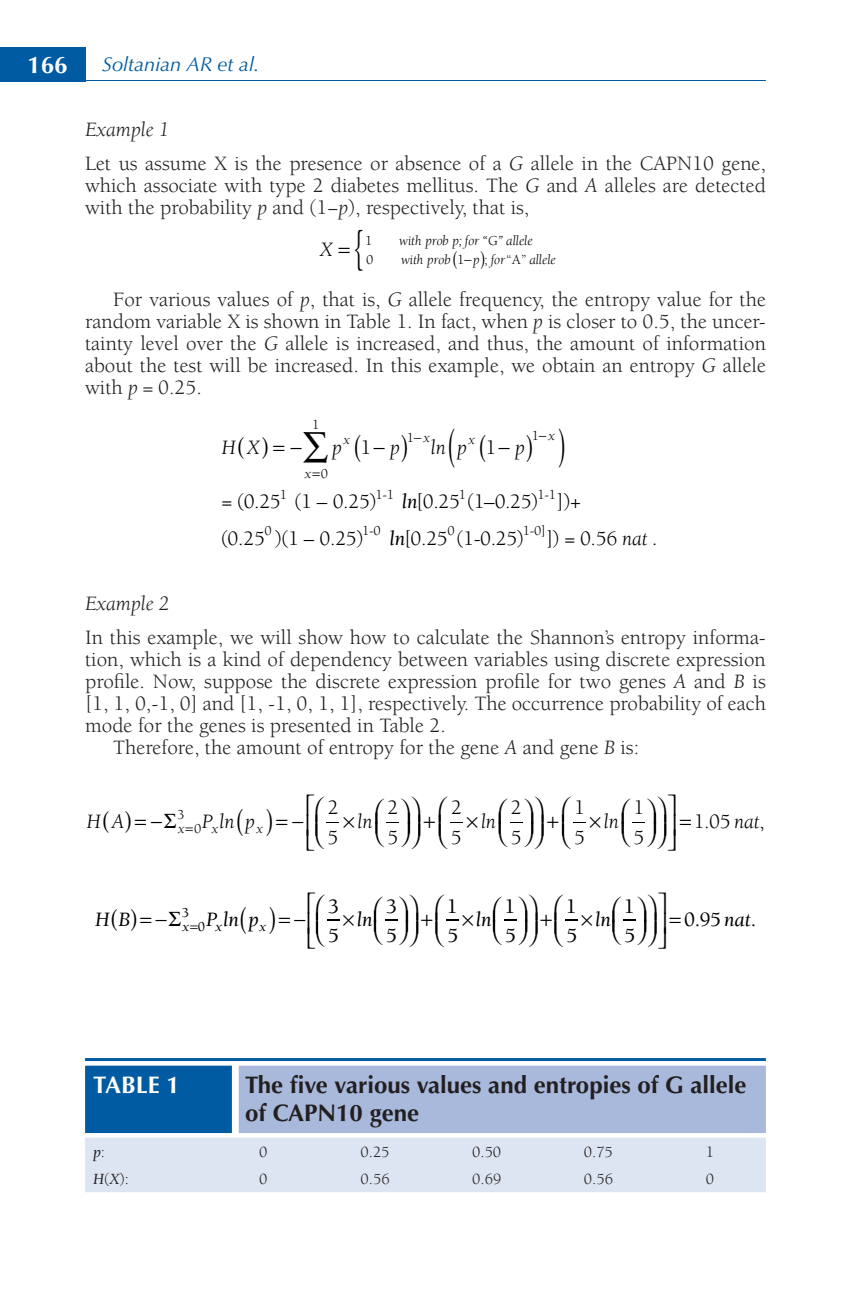
<style>
.page{position:relative;width:851px;height:1304px;background:#fff}
.page>*{position:absolute;margin:0;border:0;box-sizing:border-box;transform-origin:0 0}
.t1{font:700 24px/28px "Optima LT Std";color:#231f20}
.t2{font:700 24px "Optima LT Std";color:#fff}
.t3{font:21px/22px "Berkeley Std";color:#231f20}
.t4{font:21px/29.6px "Berkeley Std";letter-spacing:-.02em;color:#000}
.t5{font:italic 21px "Berkeley Std";letter-spacing:-.01em;color:#000}
.t6{font:500 21px/29.6px "Berkeley Std";color:#000}
.t7{font:italic 21px "Berkeley Std";letter-spacing:-.005em;color:#000}
.t8{font:italic 21px "Berkeley Std";color:#231f20}
.t9{font:italic 20px "Optima LT Std";color:#015ba2}
.t10{font:16px "Berkeley Std";color:#231f20}
.t11{font:italic 16px "Berkeley Std";color:#231f20}
.t12{font:italic 14px "Berkeley Std";letter-spacing:-.01em;color:#000}
.t13{font:14px "Berkeley Std";color:#000}
.t14{font:italic 14px "Berkeley Std";color:#000}
.t15{font:500 14px "Berkeley Std";color:#000}
.s1{font-style:italic}
.s2{font-style:normal}
.s3{font-weight:400;font-style:italic}
</style>
<div class="page">
<div style="left:0;top:47px;width:85px;height:34px;background:#015ba2"></div>
<hr style="left:0;top:80px;width:765px;height:1px;background:#015ba2">
<div style="left:85px;top:1138px;width:680px;height:54px;background:#dee5f2"></div>
<div style="left:85px;top:1066px;width:147px;height:67px;background:#015ba2"></div>
<div style="left:239px;top:1066px;width:526px;height:67px;background:#a8b9db"></div>
<hr style="left:85px;top:1058px;width:680px;height:3px;background:#015ba2">
<svg style="left:386px;top:822px;width:77px;height:1px"></svg>
<svg style="left:510px;top:822px;width:76px;height:1px"></svg>
<svg style="left:385px;top:919px;width:74px;height:2px"></svg>
<svg style="left:504px;top:919px;width:74px;height:2px"></svg>
<svg style="left:623px;top:919px;width:13px;height:2px"></svg>
<svg style="left:327px;top:919px;width:13px;height:2px"></svg>
<p class="t2" style="left:27px;top:51px;width:42px">166</p>
<p class="t9" style="left:102px;top:53px;width:159px">Soltanian AR et al.</p>
<p class="t3" style="left:85px;top:113px;width:682px;line-height:34px"><span class="s1">Example 1<br></span>Let us assume X is the presence or absence of a <span class="s1">G</span> allele in the CAPN10 gene,</p>
<p class="t3" style="left:85px;top:175px;width:682px">which associate with type 2 diabetes mellitus. The <span class="s1">G</span> and <span class="s1">A</span> alleles are detected with the probability <span class="s1">p</span> and (1−<span class="s1">p</span>), respectively, that is,</p>
<p class="t13" style="left:366px;top:252px;width:9px">0</p>
<p class="t13" style="left:457px;top:252px;width:32px">1− ;</p>
<p class="t12" style="left:399px;top:233px;width:135px">with prob p; for “ ” allele</p>
<p class="t13" style="left:365px;top:234px;width:9px">1</p>
<p class="t13" style="left:488px;top:234px;width:11px">G</p>
<p class="t5" style="left:320px;top:238px;width:14px">X</p>
<p class="t12" style="left:473px;top:252px;width:84px">p for<span class="s2">“A”</span> allele</p>
<p class="t12" style="left:401px;top:252px;width:51px">with prob</p>
<p class="t3" style="left:85px;top:289px;width:682px;text-align:justify;text-indent:28px">For various values of <span class="s1">p</span>, that is, <span class="s1">G</span> allele frequency, the entropy value for the random variable X is shown in Table 1. In fact, when <span class="s1">p</span> is closer to 0.5, the uncer&shy;tainty level over the <span class="s1">G</span> allele is increased, and thus, the amount of information about the test will be increased. In this example, we obtain an entropy <span class="s1">G</span> allele with <span class="s1">p =</span> 0.25.</p>
<p class="t13" style="left:312px;top:417px;width:9px">1</p>
<p class="t13" style="left:407px;top:430px;width:24px">1−<span class="s1">x</span></p>
<p class="t13" style="left:532px;top:428px;width:24px">1−<span class="s1">x</span></p>
<p class="t5" style="left:221px;top:436px;width:40px">H X</p>
<p class="t5" style="left:290px;top:436px;width:53px">−∑p</p>
<p class="t5" style="left:431px;top:436px;width:37px">ln p</p>
<p class="t12" style="left:343px;top:432px;width:8px">x</p>
<p class="t12" style="left:468px;top:432px;width:8px">x</p>
<p class="t4" style="left:360px;top:433px;width:41px">1−<span class="s1">p</span></p>
<p class="t4" style="left:485px;top:433px;width:41px">1−<span class="s1">p</span></p>
<p class="t4" style="left:221px;top:487px;width:156px">= (0.25 (1 – 0.25)</p>
<p class="t4" style="left:401px;top:487px;width:181px"><span class="s1">ln</span>[0.25 (1–0.25) ])+</p>
<p class="t4" style="left:221px;top:523px;width:144px">(0.25 )(1 – 0.25)</p>
<p class="t4" style="left:389px;top:523px;width:270px"><span class="s1">ln</span>[0.25 (1-0.25) ]) = 0.56 <span class="s1">nat .</span></p>
<p class="t13" style="left:321px;top:466px;width:9px">0</p>
<p class="t12" style="left:305px;top:466px;width:8px">x</p>
<p class="t13" style="left:280px;top:487px;width:9px">1</p>
<p class="t13" style="left:375px;top:487px;width:20px">1-1</p>
<p class="t13" style="left:459px;top:487px;width:9px">1</p>
<p class="t13" style="left:537px;top:487px;width:20px">1-1</p>
<p class="t13" style="left:264px;top:523px;width:9px">0</p>
<p class="t13" style="left:362px;top:523px;width:20px">1-0</p>
<p class="t13" style="left:447px;top:523px;width:9px">0</p>
<p class="t13" style="left:523px;top:523px;width:25px">1-0]</p>
<p class="t8" style="left:85px;top:592px;width:85px">Example 2</p>
<p class="t3" style="left:85px;top:627px;width:682px">In this example, we will show how to calculate the Shannon’s entropy informa-</p>
<p class="t3" style="left:85px;top:649px;width:682px">tion, which is a kind of dependency between variables using discrete expression</p>
<p class="t3" style="left:85px;top:671px;width:682px">profile. Now, suppose the discrete expression profile for two genes <span class="s1">A</span> and <span class="s1">B</span> is</p>
<p class="t3" style="left:85px;top:693px;width:682px">[1, 1, 0,-1, 0] and [1, -1, 0, 1, 1], respectively. The occurrence probability of each</p>
<p class="t3" style="left:85px;top:715px;width:362px">mode for the genes is presented in Table 2.</p>
<p class="t3" style="left:113px;top:737px;width:527px">Therefore, the amount of entropy for the gene <span class="s1">A</span> and gene <span class="s1">B</span> is:</p>
<p class="t4" style="left:327px;top:793px;width:13px">2<br>5</p>
<p class="t4" style="left:387px;top:793px;width:13px">2<br>5</p>
<p class="t4" style="left:451px;top:793px;width:13px">2<br>5</p>
<p class="t4" style="left:510px;top:793px;width:13px">2<br>5</p>
<p class="t4" style="left:574px;top:793px;width:12px">1<br>5</p>
<p class="t4" style="left:633px;top:793px;width:12px">1<br>5</p>
<p class="t13" style="left:177px;top:807px;width:9px">3</p>
<p class="t5" style="left:86px;top:810px;width:39px">H A</p>
<p class="t5" style="left:202px;top:810px;width:55px">Pln p</p>
<p class="t5" style="left:357px;top:810px;width:16px">ln</p>
<p class="t5" style="left:481px;top:810px;width:16px">ln</p>
<p class="t5" style="left:604px;top:810px;width:16px">ln</p>
<p class="t13" style="left:194px;top:821px;width:9px">0</p>
<p class="t12" style="left:178px;top:821px;width:8px">x</p>
<p class="t12" style="left:212px;top:821px;width:8px">x</p>
<p class="t12" style="left:256px;top:821px;width:8px">x</p>
<p class="t4" style="left:693px;top:807px;width:72px">1.05 <span class="s1">nat</span>,</p>
<p class="t6" style="left:328px;top:892px;width:12px">3<br>5</p>
<p class="t6" style="left:386px;top:892px;width:12px">3<br>5</p>
<p class="t6" style="left:446px;top:892px;width:13px">1<br>5</p>
<p class="t6" style="left:504px;top:892px;width:13px">1<br>5</p>
<p class="t6" style="left:566px;top:892px;width:13px">1<br>5</p>
<p class="t6" style="left:623px;top:892px;width:13px">1<br>5</p>
<p class="t15" style="left:182px;top:905px;width:9px">3</p>
<p class="t7" style="left:95px;top:908px;width:37px">H B</p>
<p class="t7" style="left:206px;top:908px;width:54px">Pln p</p>
<p class="t7" style="left:356px;top:908px;width:18px">ln</p>
<p class="t7" style="left:475px;top:908px;width:18px">ln</p>
<p class="t7" style="left:594px;top:908px;width:18px">ln</p>
<p class="t6" style="left:684px;top:905px;width:73px">0.95 <span class="s3">nat</span>.</p>
<p class="t15" style="left:198px;top:920px;width:9px">0</p>
<p class="t14" style="left:183px;top:920px;width:8px">x</p>
<p class="t14" style="left:216px;top:920px;width:8px">x</p>
<p class="t14" style="left:259px;top:920px;width:8px">x</p>
<p class="t2" style="left:93px;top:1071px;width:88px">TABLE 1</p>
<p class="t1" style="left:245px;top:1071px;width:502px">The five various values and entropies of G allele of CAPN10 gene</p>
<p class="t11" style="left:93px;top:1143px;width:13px">p<span class="s2">:</span></p>
<p class="t10" style="left:259px;top:1143px;width:10px">0</p>
<p class="t10" style="left:360px;top:1143px;width:31px">0.25</p>
<p class="t10" style="left:472px;top:1143px;width:31px">0.50</p>
<p class="t10" style="left:583px;top:1143px;width:31px">0.75</p>
<p class="t10" style="left:705px;top:1143px;width:10px">1</p>
<p class="t10" style="left:93px;top:1171px;width:37px"><span class="s1">H</span>(<span class="s1">X</span>):</p>
<p class="t10" style="left:259px;top:1171px;width:10px">0</p>
<p class="t10" style="left:360px;top:1171px;width:31px">0.56</p>
<p class="t10" style="left:472px;top:1171px;width:31px">0.69</p>
<p class="t10" style="left:583px;top:1171px;width:31px">0.56</p>
<p class="t10" style="left:705px;top:1171px;width:10px">0</p>
</div>
